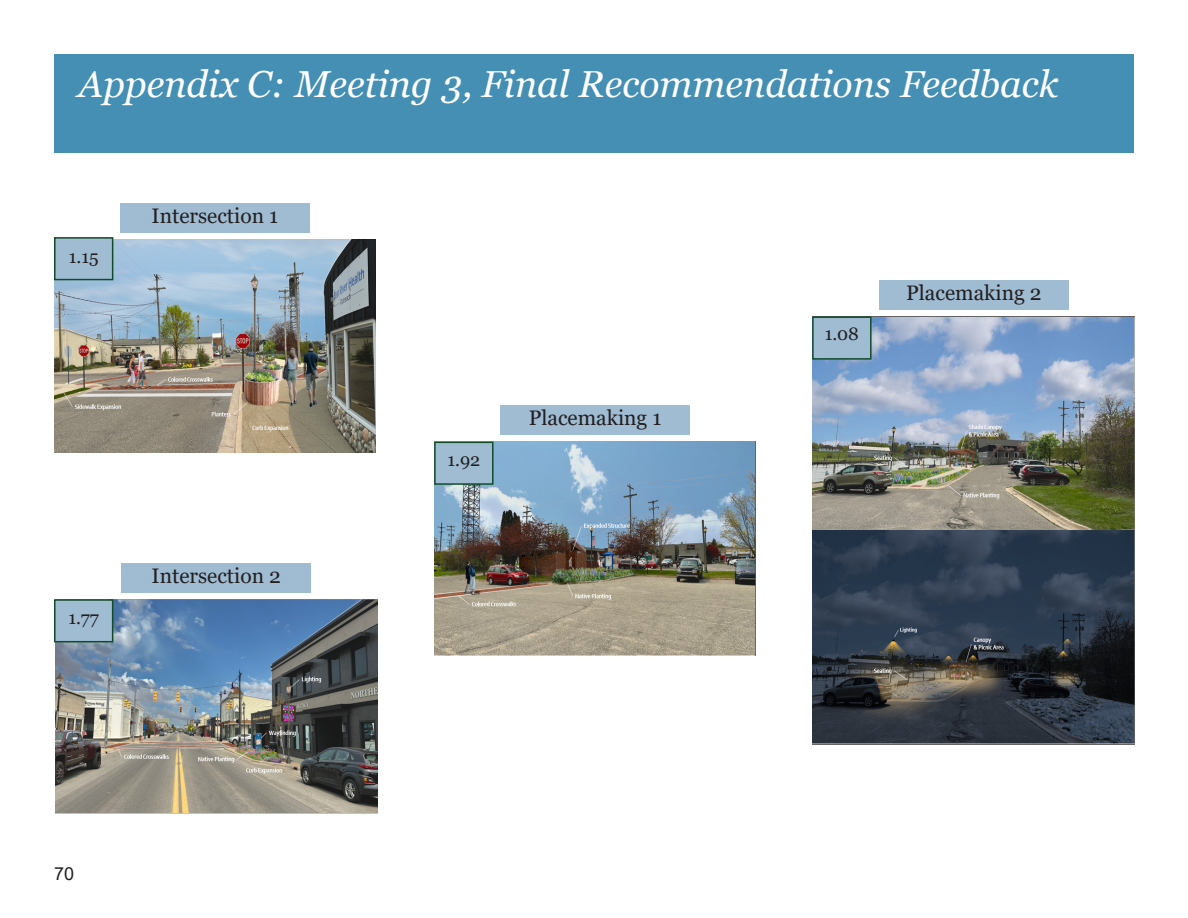
<style>
.page{position:relative;width:1188px;height:918px;background:#fff}
.page>*{position:absolute;margin:0;border:0;box-sizing:border-box;transform-origin:0 0}
.t1{font:italic 37.5px "Georgia";color:#fff}
.t2{font:21px "Georgia";color:#231f20}
.t3{font:18px "Georgia";color:#231f20}
.t4{font:18px "Arial";color:#231f20}
</style>
<div class="page">
<svg style="left:364px;top:152px;width:26px;height:1px"></svg>
<div style="left:54px;top:54px;width:1080px;height:98px;background:#448fb3"></div>
<img style="left:813px;top:316px;width:322px;height:429px">
<div style="left:879px;top:280px;width:190px;height:29px;background:#a0bcd3"></div>
<div style="left:812px;top:316px;width:60px;height:44px;background:#a0bcd3;border:2px solid #124b28"></div>
<img style="left:54px;top:239px;width:322px;height:214px">
<div style="left:120px;top:203px;width:190px;height:29px;background:#a0bcd3"></div>
<div style="left:54px;top:237px;width:59px;height:43px;background:#a0bcd3;border:2px solid #124b28"></div>
<img style="left:55px;top:599px;width:322px;height:214px">
<div style="left:122px;top:563px;width:189px;height:29px;background:#a0bcd3"></div>
<div style="left:54px;top:599px;width:59px;height:43px;background:#a0bcd3;border:2px solid #124b28"></div>
<img style="left:434px;top:442px;width:322px;height:214px">
<div style="left:500px;top:405px;width:190px;height:30px;background:#a0bcd3"></div>
<div style="left:434px;top:442px;width:60px;height:43px;background:#a0bcd3;border:2px solid #124b28"></div>
<p class="t1" style="left:78px;top:61px;width:982px">Appendix C: Meeting 3, Final Recommendations Feedback</p>
<p class="t3" style="left:69px;top:246px;width:31px">1.15</p>
<p class="t2" style="left:152px;top:203px;width:128px">Intersection 1</p>
<p class="t3" style="left:68px;top:607px;width:32px">1.77</p>
<p class="t2" style="left:152px;top:563px;width:131px">Intersection 2</p>
<p class="t4" style="left:54px;top:861px;width:22px">70</p>
<p class="t3" style="left:447px;top:449px;width:34px">1.92</p>
<p class="t2" style="left:529px;top:406px;width:134px">Placemaking 1</p>
<p class="t3" style="left:825px;top:323px;width:36px">1.08</p>
<p class="t2" style="left:906px;top:280px;width:137px">Placemaking 2</p>
</div>
